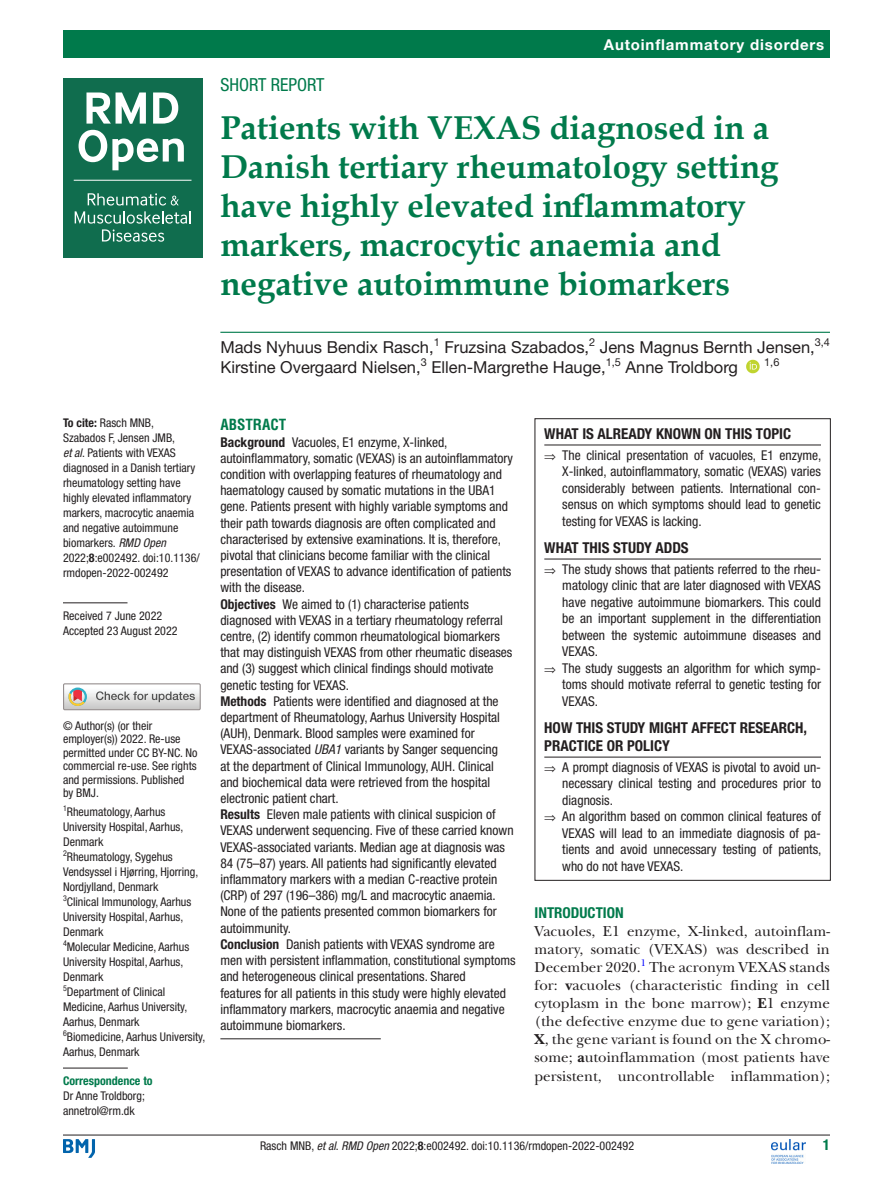
<style>
.page{position:relative;width:893px;height:1191px;background:#fff}
.page>*{position:absolute;margin:0;border:0;box-sizing:border-box;transform-origin:0 0}
.t1{font:700 33px/39px "Book Antiqua";color:#007a4b}
.t2{font:condensed 18px "Helvetica Neue LT Std";color:#007a4b}
.t3{font:16.5px "Helvetica Neue LT Std";color:#231f20}
.t4{font:15px/18px "New Baskerville";color:#231f20;text-align:justify}
.t5{font:700 condensed 15px/18px "Helvetica Neue LT Std";color:#231f20}
.t6{font:700 15px "Helvetica Neue LT Std";letter-spacing:.055em;color:#fff}
.t7{font:700 condensed 15px "Helvetica Neue LT Std";color:#007a4b}
.t8{font:700 condensed 15px "Helvetica";color:#007a4b}
.t9{font:condensed 13.5px/16.2px "Helvetica Neue LT Std";color:#231f20}
.t10{font:condensed 12px/15px "Helvetica Neue LT Std";color:#231f20}
.t11{font:700 condensed 12px "Helvetica Neue LT Std";color:#007a4b}
.t12{font:10.95px "Helvetica Neue LT Std";color:#231f20}
.t13{font:9.9px "New Baskerville";color:#00f}
.t14{font:condensed 7.95px "Helvetica Neue LT Std";color:#231f20}
.s1{font-weight:700}
.s2{font-style:italic}
</style>
<div class="page">
<hr style="left:63px;top:1134px;width:767px;height:1px;background:#231f20">
<img style="left:771px;top:1139px;width:35px;height:24px">
<svg style="left:63px;top:1139px;width:32px;height:18px"></svg>
<hr style="left:220px;top:332px;width:610px;height:1px;background:#007a4b">
<svg style="left:746px;top:360px;width:14px;height:13px"></svg>
<hr style="left:63px;top:602px;width:65px;height:1px;background:#231f20">
<hr style="left:63px;top:1067px;width:65px;height:1px;background:#231f20">
<div style="left:63px;top:683px;width:138px;height:27px;border:1px solid #969090"></div>
<svg style="left:64px;top:684px;width:136px;height:25px"></svg>
<div style="left:63px;top:78px;width:139px;height:179px;background:#106d4e"></div>
<svg style="left:86px;top:92px;width:60px;height:32px"></svg>
<svg style="left:153px;top:92px;width:25px;height:32px"></svg>
<svg style="left:79px;top:130px;width:105px;height:40px"></svg>
<hr style="left:74px;top:180px;width:117px;height:1px;background:#fff">
<svg style="left:88px;top:193px;width:91px;height:12px"></svg>
<svg style="left:75px;top:211px;width:116px;height:31px"></svg>
<div style="left:63px;top:31px;width:767px;height:27px;background:#007a4b"></div>
<hr style="left:220px;top:1038px;width:161px;height:1px;background:#231f20">
<hr style="left:544px;top:445px;width:277px;height:1px;background:#231f20">
<hr style="left:544px;top:559px;width:277px;height:1px;background:#231f20">
<hr style="left:544px;top:757px;width:277px;height:1px;background:#231f20">
<div style="left:535px;top:418px;width:296px;height:462px;border:1px solid #231f20"></div>
<p class="t6" style="left:604px;top:35px;width:222px">Autoinflammatory disorders</p>
<h2 class="t2" style="left:220px;top:74px;width:106px">SHORT REPORT</h2>
<h1 class="t1" style="left:220px;top:108px;width:560px">Patients with VEXAS diagnosed in a Danish tertiary rheumatology setting have highly elevated inflammatory markers, macrocytic anaemia and negative autoimmune biomarkers</h1>
<p class="t3" style="left:220px;top:338px;width:215px">Mads Nyhuus Bendix Rasch,</p>
<p class="t12" style="left:434px;top:336px;width:8px">1</p>
<p class="t3" style="left:444px;top:338px;width:146px">Fruzsina Szabados,</p>
<p class="t12" style="left:589px;top:336px;width:8px">2</p>
<p class="t3" style="left:600px;top:338px;width:216px">Jens Magnus Bernth Jensen,</p>
<p class="t12" style="left:815px;top:336px;width:17px">3,4</p>
<p class="t3" style="left:220px;top:357px;width:519px">Kirstine Overgaard Nielsen,<sup>3</sup> Ellen-Margrethe Hauge,<sup>1,5</sup> Anne Troldborg</p>
<p class="t12" style="left:764px;top:355px;width:17px">1,6</p>
<p class="t10" style="left:63px;top:415px;width:138px"><span class="s1">To cite:</span> Rasch MNB,<br>Szabados F, Jensen JMB,<br><span class="s2">et al</span>. Patients with VEXAS diagnosed in a Danish tertiary rheumatology setting have highly elevated inflammatory markers, macrocytic anaemia and negative autoimmune biomarkers. <span class="s2">RMD Open<br></span>2022;<span class="s1">8</span>:e002492. doi:10.1136/ rmdopen-2022-002492</p>
<p class="t10" style="left:63px;top:608px;width:116px">Received 7 June 2022<br>Accepted 23 August 2022</p>
<p class="t10" style="left:63px;top:718px;width:136px;line-height:13.5px">© Author(s) (or their employer(s)) 2022. Re-use permitted under CC BY-NC. No commercial re-use. See rights and permissions. Published by BMJ.</p>
<p class="t14" style="left:63px;top:803px;width:5px">1</p>
<p class="t10" style="left:63px;top:804px;width:122px;text-indent:4px">Rheumatology, Aarhus<br>University Hospital, Aarhus,<br>Denmark</p>
<p class="t14" style="left:63px;top:848px;width:5px">2</p>
<p class="t10" style="left:63px;top:849px;width:137px;text-indent:4px">Rheumatology, Sygehus<br>Vendsyssel i Hjørring, Hjorring,<br>Nordjylland, Denmark</p>
<p class="t14" style="left:63px;top:893px;width:5px">3</p>
<p class="t10" style="left:63px;top:894px;width:130px;text-indent:4px">Clinical Immunology, Aarhus<br>University Hospital, Aarhus,<br>Denmark</p>
<p class="t14" style="left:63px;top:938px;width:5px">4</p>
<p class="t10" style="left:63px;top:939px;width:128px;text-indent:4px">Molecular Medicine, Aarhus<br>University Hospital, Aarhus,<br>Denmark</p>
<p class="t14" style="left:63px;top:983px;width:5px">5</p>
<p class="t10" style="left:63px;top:984px;width:126px;text-indent:4px">Department of Clinical<br>Medicine, Aarhus University,<br>Aarhus, Denmark</p>
<p class="t14" style="left:63px;top:1028px;width:5px">6</p>
<p class="t10" style="left:63px;top:1029px;width:144px;text-indent:4px">Biomedicine, Aarhus University,<br>Aarhus, Denmark</p>
<p class="t11" style="left:63px;top:1073px;width:91px">Correspondence to</p>
<p class="t10" style="left:63px;top:1088px;width:83px">Dr Anne Troldborg; annetrol@rm.dk</p>
<p class="t8" style="left:220px;top:415px;width:67px">ABSTRACT</p>
<p class="t9" style="left:220px;top:433px;width:297px"><span class="s1">Background</span> Vacuoles, E1 enzyme, X-linked, autoinflammatory, somatic (VEXAS) is an autoinflammatory condition with overlapping features of rheumatology and haematology caused by somatic mutations in the UBA1 gene. Patients present with highly variable symptoms and their path towards diagnosis are often complicated and characterised by extensive examinations. It is, therefore, pivotal that clinicians become familiar with the clinical presentation of VEXAS to advance identification of patients with the disease.<br><span class="s1">Objectives</span> We aimed to (1) characterise patients diagnosed with VEXAS in a tertiary rheumatology referral centre, (2) identify common rheumatological biomarkers that may distinguish VEXAS from other rheumatic diseases and (3) suggest which clinical findings should motivate genetic testing for VEXAS.<br><span class="s1">Methods</span> Patients were identified and diagnosed at the department of Rheumatology, Aarhus University Hospital (AUH), Denmark. Blood samples were examined for VEXAS-associated <span class="s2">UBA1</span> variants by Sanger sequencing<br>at the department of Clinical Immunology, AUH. Clinical and biochemical data were retrieved from the hospital electronic patient chart.<br><span class="s1">Results</span> Eleven male patients with clinical suspicion of VEXAS underwent sequencing. Five of these carried known VEXAS-associated variants. Median age at diagnosis was 84 (75–87) years. All patients had significantly elevated inflammatory markers with a median C-reactive protein (CRP) of 297 (196–386) mg/L and macrocytic anaemia.<br>None of the patients presented common biomarkers for autoimmunity.<br><span class="s1">Conclusion</span> Danish patients with VEXAS syndrome are men with persistent inflammation, constitutional symptoms and heterogeneous clinical presentations. Shared<br>features for all patients in this study were highly elevated inflammatory markers, macrocytic anaemia and negative autoimmune biomarkers.</p>
<p class="t5" style="left:544px;top:424px;width:248px">WHAT IS ALREADY KNOWN ON THIS TOPIC</p>
<p class="t9" style="left:562px;top:447px;width:261px;text-align:justify;text-indent:-18px">⇒ The clinical presentation of vacuoles, E1 enzyme, X-linked, autoinflammatory, somatic (VEXAS) varies considerably between patients. International con&shy;sensus on which symptoms should lead to genetic testing for VEXAS is lacking.</p>
<p class="t5" style="left:544px;top:538px;width:146px">WHAT THIS STUDY ADDS</p>
<p class="t9" style="left:544px;top:561px;width:278px">⇒ The study shows that patients referred to the rheu-</p>
<p class="t9" style="left:562px;top:577px;width:260px">matology clinic that are later diagnosed with VEXAS</p>
<p class="t9" style="left:562px;top:594px;width:260px">have negative autoimmune biomarkers. This could</p>
<p class="t9" style="left:562px;top:610px;width:260px">be an important supplement in the differentiation</p>
<p class="t9" style="left:562px;top:627px;width:260px">between the systemic autoimmune diseases and</p>
<p class="t9" style="left:562px;top:643px;width:37px">VEXAS.</p>
<p class="t9" style="left:544px;top:660px;width:278px">⇒ The study suggests an algorithm for which symp-</p>
<p class="t9" style="left:562px;top:676px;width:260px">toms should motivate referral to genetic testing for</p>
<p class="t9" style="left:562px;top:693px;width:37px">VEXAS.</p>
<p class="t5" style="left:544px;top:718px;width:264px">HOW THIS STUDY MIGHT AFFECT RESEARCH,<br>PRACTICE OR POLICY</p>
<p class="t9" style="left:544px;top:759px;width:278px">⇒ A prompt diagnosis of VEXAS is pivotal to avoid un-</p>
<p class="t9" style="left:562px;top:775px;width:260px">necessary clinical testing and procedures prior to</p>
<p class="t9" style="left:562px;top:792px;width:52px">diagnosis.</p>
<p class="t9" style="left:544px;top:808px;width:278px">⇒ An algorithm based on common clinical features of</p>
<p class="t9" style="left:562px;top:825px;width:260px">VEXAS will lead to an immediate diagnosis of pa-</p>
<p class="t9" style="left:562px;top:841px;width:261px">tients and avoid unnecessary testing of patients,</p>
<p class="t9" style="left:562px;top:858px;width:123px">who do not have VEXAS.</p>
<p class="t7" style="left:535px;top:904px;width:91px">INTRODUCTION</p>
<p class="t4" style="left:535px;top:922px;width:297px">Vacuoles, E1 enzyme, X-linked, autoinflam&shy;matory, somatic (VEXAS) was described in December 2020.</p>
<p class="t13" style="left:641px;top:956px;width:7px">1</p>
<p class="t4" style="left:535px;top:958px;width:297px;text-indent:114px">The acronym VEXAS stands for: <span class="s1">v</span>acuoles (characteristic finding in cell cytoplasm in the bone marrow); <span class="s1">E</span>1 enzyme (the defective enzyme due to gene variation); <span class="s1">X</span>, the gene variant is found on the X chromo&shy;some; <span class="s1">a</span>utoinflammation (most patients have persistent, uncontrollable inflammation);</p>
<p class="t10" style="left:260px;top:1138px;width:376px">Rasch MNB, <span class="s2">et al</span>. <span class="s2">RMD Open</span> 2022;<span class="s1">8</span>:e002492. doi:10.1136/rmdopen-2022-002492</p>
<p class="t7" style="left:823px;top:1135px;width:9px">1</p>
</div>
